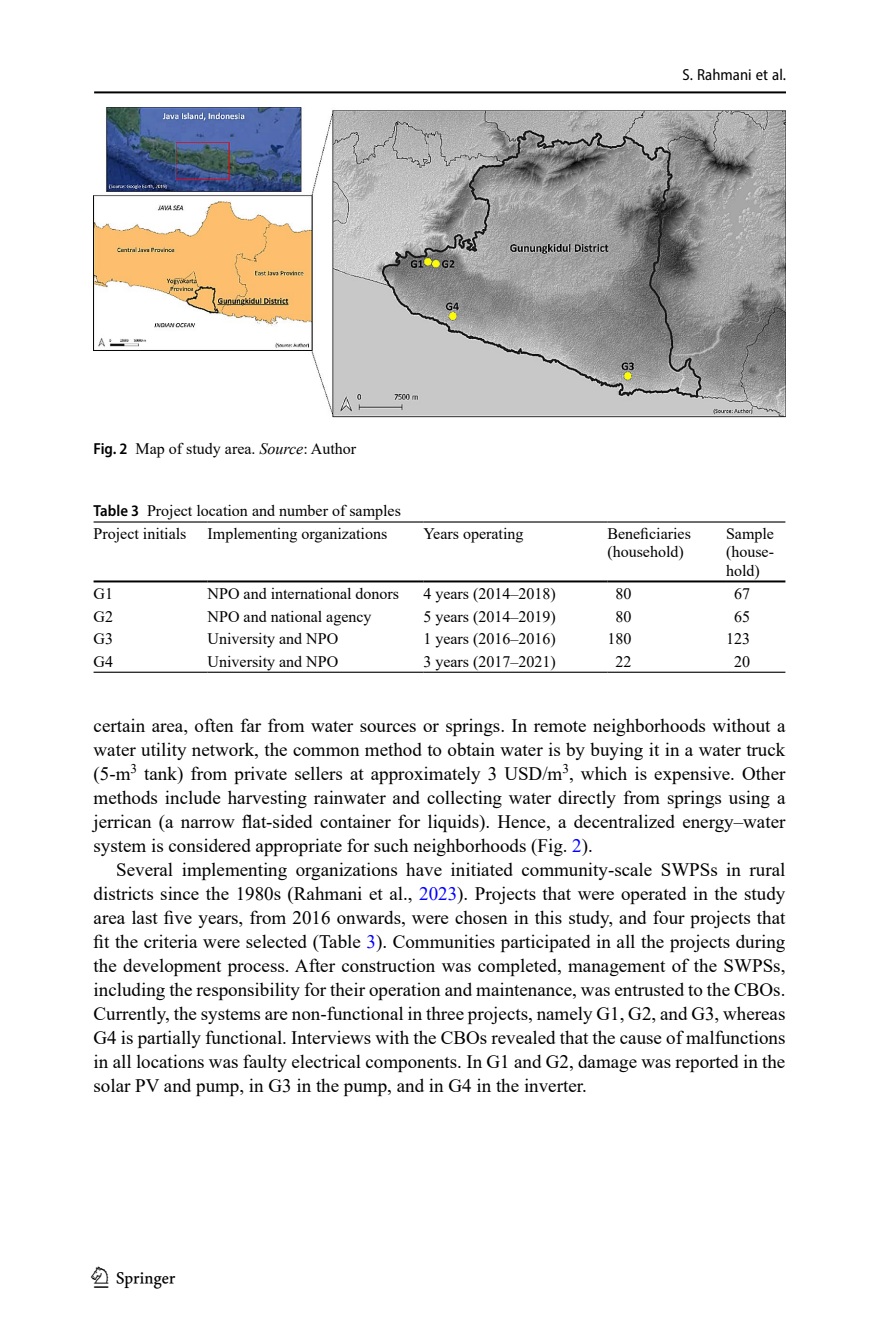
<style>
.page{position:relative;width:879px;height:1333px;background:#fff}
.page>*{position:absolute;margin:0;border:0;box-sizing:border-box;transform-origin:0 0}
.t1{font:30px "Springnew";color:#000}
.Body_Text_Indent{font:19px/24px "Times New Roman";color:#000;text-align:justify}
.Body_Text{font:19px/24px "Times New Roman";color:#000;text-align:justify}
.Table_Body{font:16px "Times New Roman";color:#000}
.Table_Head{font:16px/18.4px "Times New Roman";color:#000}
.Table_Caption{font:16px "Times New Roman";color:#000}
.Figure_Caption{font:16px "Times New Roman";color:#000}
.t2{font:semi-condensed 16px "Myriad Pro";color:#000}
.s1{font-family:"Myriad Pro";font-weight:600;font-stretch:semi-condensed}
.s2{font-style:italic}
.s3{color:#00f}
</style>
<div class="page">
<hr style="left:94px;top:91px;width:692px;height:2px;background:#000">
<hr style="left:94px;top:580px;width:114px;height:2px;background:#000">
<hr style="left:208px;top:521px;width:215px;height:1px;background:#000">
<hr style="left:208px;top:580px;width:215px;height:2px;background:#000">
<hr style="left:423px;top:521px;width:184px;height:1px;background:#000">
<hr style="left:423px;top:580px;width:184px;height:2px;background:#000">
<hr style="left:607px;top:521px;width:119px;height:1px;background:#000">
<hr style="left:607px;top:580px;width:119px;height:2px;background:#000">
<hr style="left:726px;top:521px;width:59px;height:1px;background:#000">
<hr style="left:726px;top:580px;width:59px;height:2px;background:#000">
<hr style="left:94px;top:671px;width:114px;height:1px;background:#000">
<hr style="left:208px;top:671px;width:215px;height:1px;background:#000">
<hr style="left:423px;top:671px;width:184px;height:1px;background:#000">
<hr style="left:607px;top:671px;width:119px;height:1px;background:#000">
<hr style="left:726px;top:671px;width:59px;height:1px;background:#000">
<hr style="left:94px;top:521px;width:114px;height:1px;background:#000">
<img style="left:94px;top:108px;width:691px;height:309px">
<p class="Figure_Caption" style="left:94px;top:437px;width:264px"><span class="s1">Fig. 2</span> Map of study area. <span class="s2">Source</span>: Author</p>
<p class="t2" style="left:682px;top:65px;width:105px">S. Rahmani et al.</p>
<p class="Table_Caption" style="left:94px;top:499px;width:309px"><span class="s1">Table 3</span> Project location and number of samples</p>
<p class="Table_Head" style="left:94px;top:523px;width:94px">Project initials</p>
<p class="Table_Head" style="left:208px;top:523px;width:181px">Implementing organizations</p>
<p class="Table_Head" style="left:423px;top:523px;width:102px">Years operating</p>
<p class="Table_Head" style="left:607px;top:523px;width:85px">Beneficiaries (household)</p>
<p class="Table_Head" style="left:726px;top:523px;width:49px;text-align:justify">Sample (house&shy;hold)</p>
<p class="Table_Body" style="left:94px;top:582px;width:21px">G1</p>
<p class="Table_Body" style="left:208px;top:582px;width:193px">NPO and international donors</p>
<p class="Table_Body" style="left:423px;top:582px;width:134px">4 years (2014–2018)</p>
<p class="Table_Body" style="left:615px;top:582px;width:17px">80</p>
<p class="Table_Body" style="left:734px;top:582px;width:17px">67</p>
<p class="Table_Body" style="left:94px;top:605px;width:21px">G2</p>
<p class="Table_Body" style="left:208px;top:605px;width:165px">NPO and national agency</p>
<p class="Table_Body" style="left:423px;top:605px;width:134px">5 years (2014–2019)</p>
<p class="Table_Body" style="left:615px;top:605px;width:17px">80</p>
<p class="Table_Body" style="left:734px;top:605px;width:17px">65</p>
<p class="Table_Body" style="left:94px;top:627px;width:21px">G3</p>
<p class="Table_Body" style="left:208px;top:627px;width:132px">University and NPO</p>
<p class="Table_Body" style="left:423px;top:627px;width:134px">1 years (2016–2016)</p>
<p class="Table_Body" style="left:607px;top:627px;width:25px">180</p>
<p class="Table_Body" style="left:726px;top:627px;width:25px">123</p>
<p class="Table_Body" style="left:94px;top:650px;width:21px">G4</p>
<p class="Table_Body" style="left:208px;top:650px;width:132px">University and NPO</p>
<p class="Table_Body" style="left:423px;top:650px;width:134px">3 years (2017–2021)</p>
<p class="Table_Body" style="left:615px;top:650px;width:17px">22</p>
<p class="Table_Body" style="left:734px;top:650px;width:17px">20</p>
<p class="Body_Text" style="left:94px;top:713px;width:693px">certain area, often far from water sources or springs. In remote neighborhoods without a water utility network, the common method to obtain water is by buying it in a water truck (5-m<sup>3</sup> tank) from private sellers at approximately 3 USD/m<sup>3</sup>, which is expensive. Other methods include harvesting rainwater and collecting water directly from springs using a jerrican (a narrow flat-sided container for liquids). Hence, a decentralized energy–water system is considered appropriate for such neighborhoods (Fig. <span class="s3">2</span>).</p>
<p class="Body_Text_Indent" style="left:94px;top:857px;width:693px;text-indent:23px">Several implementing organizations have initiated community-scale SWPSs in rural districts since the 1980s (Rahmani et al., <span class="s3">2023</span>). Projects that were operated in the study area last five years, from 2016 onwards, were chosen in this study, and four projects that fit the criteria were selected (Table <span class="s3">3</span>). Communities participated in all the projects during the development process. After construction was completed, management of the SWPSs, including the responsibility for their operation and maintenance, was entrusted to the CBOs.<br>Currently, the systems are non-functional in three projects, namely G1, G2, and G3, whereas G4 is partially functional. Interviews with the CBOs revealed that the cause of malfunctions in all locations was faulty electrical components. In G1 and G2, damage was reported in the solar PV and pump, in G3 in the pump, and in G4 in the inverter.</p>
<h1 class="t1" style="left:94px;top:1260px;width:83px">1 3</h1>
</div>
